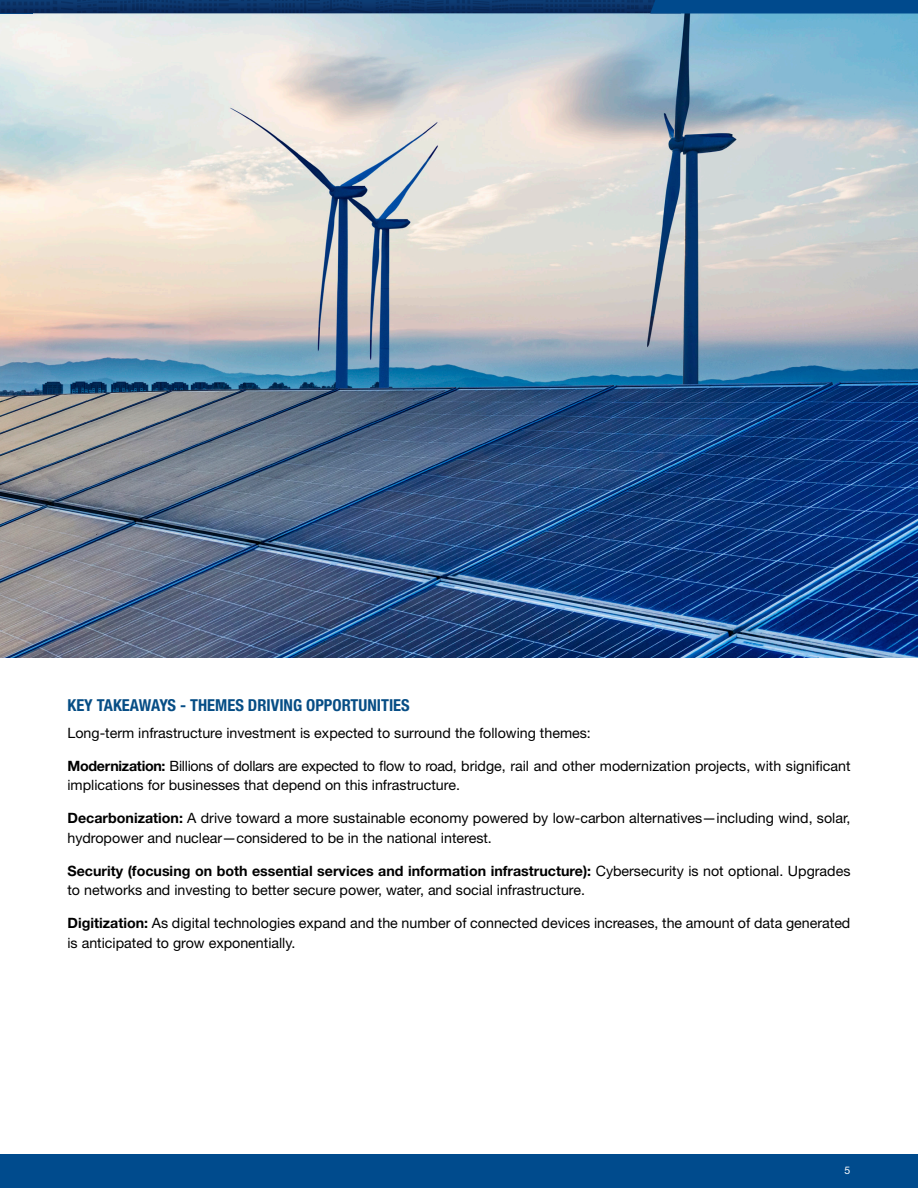
<style>
.page{position:relative;width:918px;height:1188px;background:#fff}
.page>*{position:absolute;margin:0;border:0;box-sizing:border-box;transform-origin:0 0}
.t1{font:700 condensed 16.5px "Helvetica Neue LT Std";color:#064d85}
.t2{font:14.25px/19.5px "Helvetica Neue LT Std";color:#000}
.t3{font:10.5px "Helvetica Neue LT Std";color:#fff}
.s1{font-weight:700}
</style>
<div class="page">
<img style="left:0;top:14px;width:918px;height:644px">
<div style="left:0;top:1154px;width:918px;height:34px;background:#004b8d"></div>
<svg style="left:0;top:0;width:918px;height:14px"></svg>
<p class="t1" style="left:68px;top:696px;width:344px">KEY TAKEAWAYS - THEMES DRIVING OPPORTUNITIES</p>
<p class="t2" style="left:68px;top:723px;width:525px">Long-term infrastructure investment is expected to surround the following themes:</p>
<p class="t2" style="left:68px;top:756px;width:785px"><span class="s1">Modernization:</span> Billions of dollars are expected to flow to road, bridge, rail and other modernization projects, with significant implications for businesses that depend on this infrastructure.</p>
<p class="t2" style="left:68px;top:808px;width:784px"><span class="s1">Decarbonization:</span> A drive toward a more sustainable economy powered by low-carbon alternatives—including wind, solar, hydropower and nuclear—considered to be in the national interest.</p>
<p class="t2" style="left:68px;top:861px;width:785px"><span class="s1">Security (focusing on both essential services and information infrastructure):</span> Cybersecurity is not optional. Upgrades to networks and investing to better secure power, water, and social infrastructure.</p>
<p class="t2" style="left:68px;top:913px;width:784px"><span class="s1">Digitization:</span> As digital technologies expand and the number of connected devices increases, the amount of data generated is anticipated to grow exponentially.</p>
<p class="t3" style="left:845px;top:1164px;width:7px">5</p>
</div>
